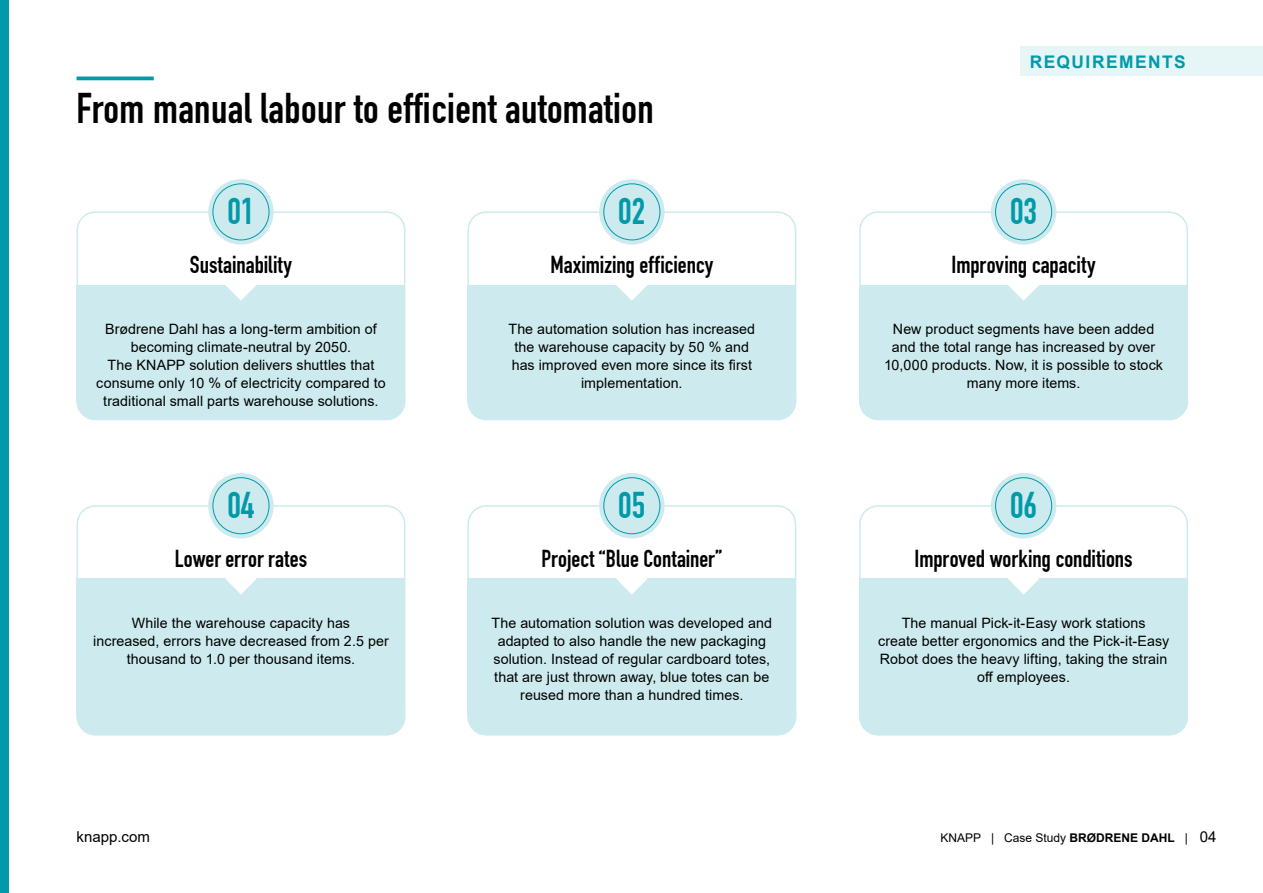
<style>
.page{position:relative;width:1263px;height:893px;background:#fff}
.page>*{position:absolute;margin:0;border:0;box-sizing:border-box;transform-origin:0 0}
.t1{font:42px "DIN Engschrift";letter-spacing:.01em;color:#000}
.t2{font:36.45px "DIN Engschrift";color:#029aa9}
.t3{font:24px "DIN Engschrift";color:#000}
.t4{font:700 17.4px "Arial";letter-spacing:.085em;color:#029aa9}
.t5{font:15px "Arial";color:#000}
.t6{font:14.25px/18px "Arial";letter-spacing:.005em;color:#000;text-align:center}
.t7{font:12px "Arial";color:#000}
.s1{font-weight:700}
.s2{font-size:15px}
</style>
<div class="page">
<div style="left:0;top:0;width:9px;height:893px;background:#029aa9"></div>
<div style="left:1020px;top:47px;width:243px;height:29px;background:#e6f5f6"></div>
<div style="left:77px;top:285px;width:328px;height:114px;background:#cdebee"></div>
<svg style="left:226px;top:285px;width:30px;height:15px"></svg>
<div style="left:77px;top:378px;width:328px;height:41px;background:#cdebee;border-radius:18px"></div>
<div style="left:77px;top:378px;width:328px;height:42px;border:2px solid #cdebee;border-radius:18px"></div>
<div style="left:208px;top:179px;width:66px;height:66px;background:#cdebee;border-radius:50%"></div>
<div style="left:212px;top:183px;width:57px;height:57px;border:1px solid #029aa9;border-radius:50%"></div>
<div style="left:77px;top:579px;width:328px;height:135px;background:#cdebee"></div>
<div style="left:468px;top:579px;width:328px;height:135px;background:#cdebee"></div>
<div style="left:859px;top:579px;width:329px;height:135px;background:#cdebee"></div>
<svg style="left:225px;top:578px;width:32px;height:16px"></svg>
<svg style="left:616px;top:578px;width:31px;height:16px"></svg>
<svg style="left:1008px;top:578px;width:31px;height:16px"></svg>
<div style="left:77px;top:694px;width:328px;height:41px;background:#cdebee;border-radius:18px"></div>
<div style="left:77px;top:693px;width:328px;height:42px;border:2px solid #cdebee;border-radius:18px"></div>
<div style="left:468px;top:694px;width:327px;height:41px;background:#cdebee;border-radius:18px"></div>
<div style="left:467px;top:693px;width:329px;height:42px;border:2px solid #cdebee;border-radius:18px"></div>
<div style="left:860px;top:694px;width:327px;height:41px;background:#cdebee;border-radius:18px"></div>
<div style="left:859px;top:693px;width:329px;height:42px;border:2px solid #cdebee;border-radius:18px"></div>
<div style="left:208px;top:473px;width:66px;height:65px;background:#cdebee;border-radius:50%"></div>
<div style="left:599px;top:473px;width:66px;height:65px;background:#cdebee;border-radius:50%"></div>
<div style="left:991px;top:473px;width:65px;height:65px;background:#cdebee;border-radius:50%"></div>
<div style="left:212px;top:477px;width:57px;height:57px;border:1px solid #029aa9;border-radius:50%"></div>
<div style="left:603px;top:477px;width:57px;height:57px;border:1px solid #029aa9;border-radius:50%"></div>
<div style="left:995px;top:477px;width:57px;height:57px;border:1px solid #029aa9;border-radius:50%"></div>
<div style="left:468px;top:285px;width:328px;height:114px;background:#cdebee"></div>
<div style="left:859px;top:285px;width:329px;height:114px;background:#cdebee"></div>
<svg style="left:616px;top:285px;width:31px;height:16px"></svg>
<svg style="left:1008px;top:285px;width:31px;height:16px"></svg>
<div style="left:468px;top:378px;width:327px;height:41px;background:#cdebee;border-radius:18px"></div>
<div style="left:467px;top:378px;width:329px;height:42px;border:2px solid #cdebee;border-radius:18px"></div>
<div style="left:860px;top:378px;width:327px;height:41px;background:#cdebee;border-radius:18px"></div>
<div style="left:859px;top:378px;width:329px;height:42px;border:2px solid #cdebee;border-radius:18px"></div>
<div style="left:599px;top:179px;width:66px;height:66px;background:#cdebee;border-radius:50%"></div>
<div style="left:991px;top:179px;width:65px;height:66px;background:#cdebee;border-radius:50%"></div>
<div style="left:603px;top:183px;width:57px;height:57px;border:1px solid #029aa9;border-radius:50%"></div>
<div style="left:995px;top:183px;width:57px;height:57px;border:1px solid #029aa9;border-radius:50%"></div>
<hr style="left:77px;top:77px;width:77px;height:3px;background:#029aa9">
<h1 class="t1" style="left:77px;top:84px;width:579px">From manual labour to efficient automation</h1>
<p class="t4" style="left:1030px;top:49px;width:158px">REQUIREMENTS</p>
<h2 class="t2" style="left:227px;top:190px;width:29px">01</h2>
<h3 class="t3" style="left:190px;top:251px;width:104px">Sustainability</h3>
<p class="t6" style="left:96px;top:320px;width:291px">Brødrene Dahl has a long-term ambition of becoming climate-neutral by 2050.<br>The KNAPP solution delivers shuttles that consume only 10 % of electricity compared to traditional small parts warehouse solutions.</p>
<h2 class="t2" style="left:618px;top:190px;width:29px">02</h2>
<h2 class="t2" style="left:1010px;top:190px;width:29px">03</h2>
<h3 class="t3" style="left:550px;top:251px;width:164px">Maximizing efficiency</h3>
<h3 class="t3" style="left:952px;top:251px;width:145px">Improving capacity</h3>
<p class="t6" style="left:508px;top:320px;width:248px">The automation solution has increased the warehouse capacity by 50 % and has improved even more since its first implementation.</p>
<p class="t6" style="left:884px;top:320px;width:280px">New product segments have been added and the total range has increased by over 10,000 products. Now, it is possible to stock many more items.</p>
<h2 class="t2" style="left:227px;top:484px;width:29px">04</h2>
<h2 class="t2" style="left:618px;top:484px;width:29px">05</h2>
<h2 class="t2" style="left:1010px;top:484px;width:29px">06</h2>
<h3 class="t3" style="left:175px;top:545px;width:134px">Lower error rates</h3>
<h3 class="t3" style="left:541px;top:545px;width:182px">Project “Blue Container”</h3>
<h3 class="t3" style="left:915px;top:545px;width:219px">Improved working conditions</h3>
<p class="t6" style="left:93px;top:614px;width:297px">While the warehouse capacity has<br>increased, errors have decreased from 2.5 per thousand to 1.0 per thousand items.</p>
<p class="t6" style="left:492px;top:614px;width:282px">The automation solution was developed and adapted to also handle the new packaging solution. Instead of regular cardboard totes, that are just thrown away, blue totes can be reused more than a hundred times.</p>
<p class="t6" style="left:878px;top:614px;width:293px">The manual Pick-it-Easy work stations<br>create better ergonomics and the Pick-it-Easy Robot does the heavy lifting, taking the strain off employees.</p>
<p class="t5" style="left:77px;top:826px;width:75px">knapp.com</p>
<p class="t7" style="left:941px;top:829px;width:277px">KNAPP | Case Study <span class="s1">BRØDRENE DAHL</span> | <span class="s2">04</span></p>
</div>
